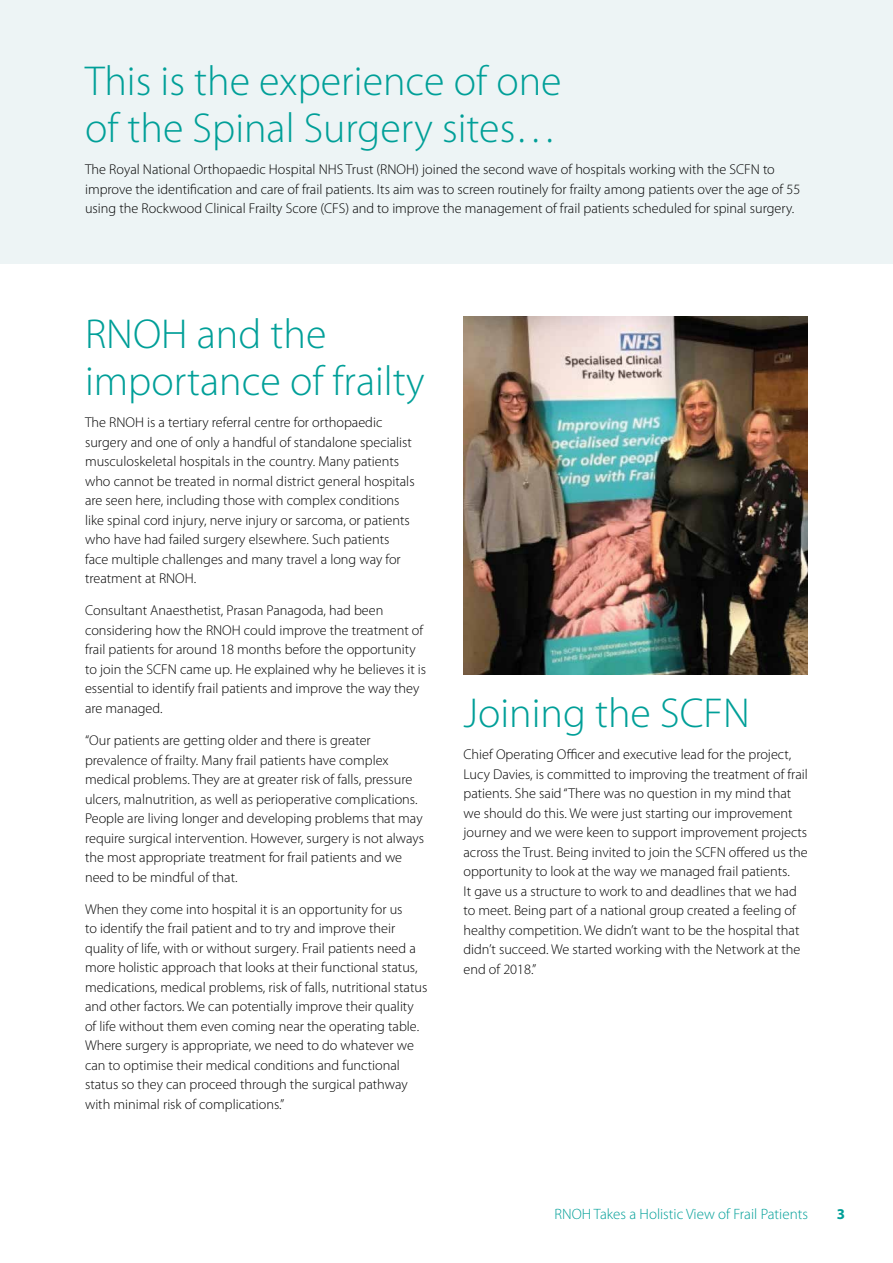
<style>
.page{position:relative;width:893px;height:1263px;background:#fff}
.page>*{position:absolute;margin:0;border:0;box-sizing:border-box;transform-origin:0 0}
.t1{font:300 42px/46.5px "Myriad Pro";color:#009f98}
.t2{font:300 15px "Myriad Pro";color:#009f98}
.t3{font:700 15px "Myriad Pro";color:#009f98}
.t4{font:300 14.25px/19.5px "Myriad Pro";color:#000}
</style>
<div class="page">
<div style="left:0;top:0;width:893px;height:264px;background:#edf4f5"></div>
<img style="left:463px;top:317px;width:345px;height:357px">
<h1 class="t1" style="left:85px;top:59px;width:478px">This is the experience of one of the Spinal Surgery sites…</h1>
<p class="t4" style="left:85px;top:160px;width:717px">The Royal National Orthopaedic Hospital NHS Trust (RNOH) joined the second wave of hospitals working with the SCFN to improve the identification and care of frail patients. Its aim was to screen routinely for frailty among patients over the age of 55 using the Rockwood Clinical Frailty Score (CFS) and to improve the management of frail patients scheduled for spinal surgery.</p>
<h1 class="t1" style="left:85px;top:312px;width:341px">RNOH and the importance of frailty</h1>
<p class="t4" style="left:85px;top:413px;width:331px">The RNOH is a tertiary referral centre for orthopaedic surgery and one of only a handful of standalone specialist musculoskeletal hospitals in the country. Many patients who cannot be treated in normal district general hospitals are seen here, including those with complex conditions like spinal cord injury, nerve injury or sarcoma, or patients who have had failed surgery elsewhere. Such patients face multiple challenges and many travel a long way for treatment at RNOH.</p>
<p class="t4" style="left:85px;top:601px;width:343px">Consultant Anaesthetist, Prasan Panagoda, had been considering how the RNOH could improve the treatment of frail patients for around 18 months before the opportunity to join the SCFN came up. He explained why he believes it is essential to identify frail patients and improve the way they are managed.</p>
<p class="t4" style="left:85px;top:731px;width:341px">“Our patients are getting older and there is greater prevalence of frailty. Many frail patients have complex medical problems. They are at greater risk of falls, pressure ulcers, malnutrition, as well as perioperative complications.<br>People are living longer and developing problems that may require surgical intervention. However, surgery is not always the most appropriate treatment for frail patients and we need to be mindful of that.</p>
<p class="t4" style="left:85px;top:899px;width:344px">When they come into hospital it is an opportunity for us<br>to identify the frail patient and to try and improve their quality of life, with or without surgery. Frail patients need a more holistic approach that looks at their functional status, medications, medical problems, risk of falls, nutritional status and other factors. We can potentially improve their quality of life without them even coming near the operating table.<br>Where surgery is appropriate, we need to do whatever we can to optimise their medical conditions and functional status so they can proceed through the surgical pathway with minimal risk of complications.”</p>
<h1 class="t1" style="left:463px;top:690px;width:288px">Joining the SCFN</h1>
<p class="t4" style="left:463px;top:745px;width:346px">Chief Operating Officer and executive lead for the project, Lucy Davies, is committed to improving the treatment of frail patients. She said “There was no question in my mind that we should do this. We were just starting our improvement journey and we were keen to support improvement projects across the Trust. Being invited to join the SCFN offered us the opportunity to look at the way we managed frail patients.<br>It gave us a structure to work to and deadlines that we had to meet. Being part of a national group created a feeling of healthy competition. We didn’t want to be the hospital that didn’t succeed. We started working with the Network at the end of 2018.”</p>
<p class="t2" style="left:555px;top:1206px;width:255px">RNOH Takes a Holistic View of Frail Patients</p>
<p class="t3" style="left:837px;top:1206px;width:10px">3</p>
</div>
